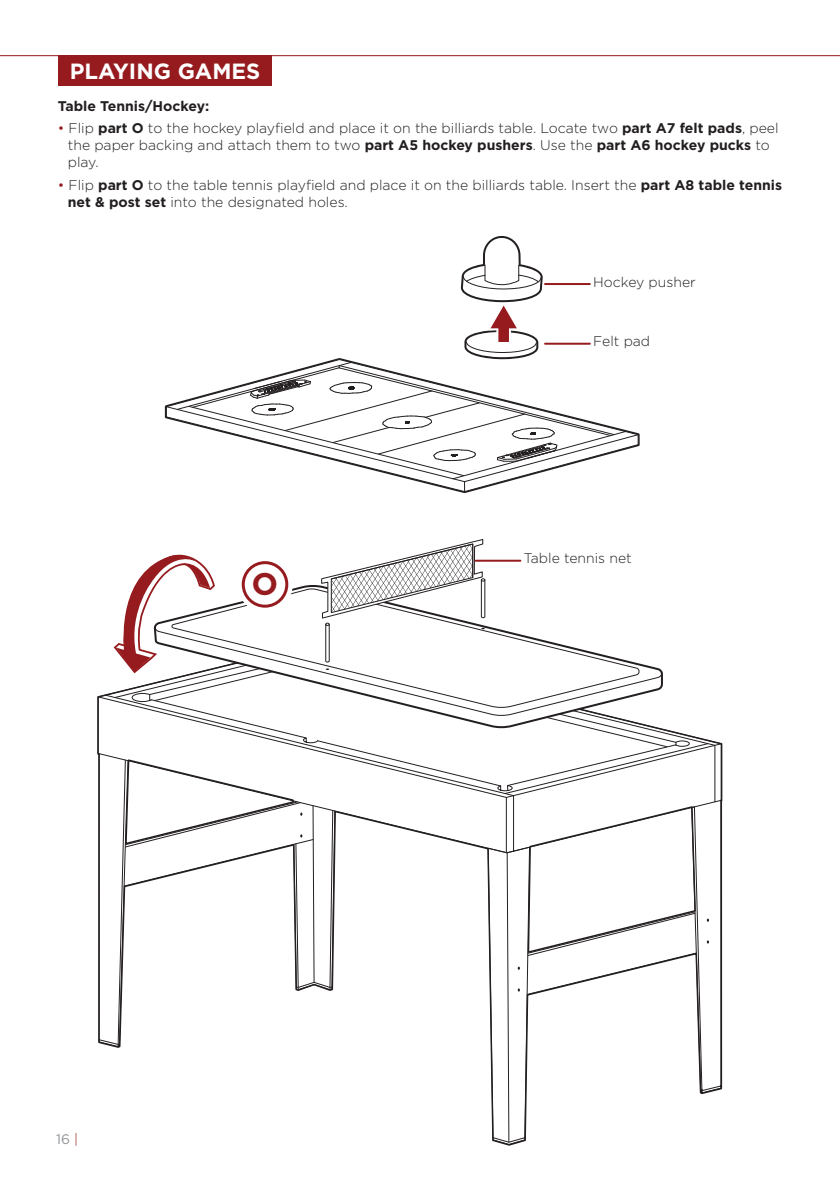
<style>
.page{position:relative;width:840px;height:1191px;background:#fff}
.page>*{position:absolute;margin:0;border:0;box-sizing:border-box;transform-origin:0 0}
.t1{font:700 22px "Gotham";color:#fff}
.t2{font:300 14px/16.8px "Gotham";color:#231f20}
.t3{font:700 14px "Gotham";color:#231f20}
.t4{font:13.8px "Gotham";color:#939598}
.s1{color:#961b1e}
.s2{font-weight:700}
.s3{font-weight:300;color:#961b1e}
</style>
<div class="page">
<div style="left:58px;top:56px;width:213px;height:30px;background:#961b1e"></div>
<hr style="left:0;top:55px;width:839px;height:1px;background:#961b1e">
<svg style="left:165px;top:236px;width:474px;height:255px"></svg>
<svg style="left:98px;top:539px;width:623px;height:606px"></svg>
<h1 class="t1" style="left:70px;top:56px;width:192px">PLAYING GAMES</h1>
<p class="t3" style="left:58px;top:96px;width:153px">Table Tennis/Hockey:</p>
<p class="t2" style="left:68px;top:120px;width:712px;text-indent:-10px"><span class="s1">•</span> Flip <span class="s2">part O</span> to the hockey playfield and place it on the billiards table. Locate two <span class="s2">part A7 felt pads</span>, peel the paper backing and attach them to two <span class="s2">part A5 hockey pushers</span>. Use the <span class="s2">part A6 hockey pucks</span> to play.</p>
<p class="t2" style="left:68px;top:176px;width:715px;text-indent:-10px"><span class="s1">•</span> Flip <span class="s2">part O</span> to the table tennis playfield and place it on the billiards table. Insert the <span class="s2">part A8 table tennis net &amp; post set</span> into the designated holes.</p>
<p class="t2" style="left:593px;top:273px;width:104px">Hockey pusher</p>
<p class="t2" style="left:593px;top:333px;width:58px">Felt pad</p>
<p class="t4" style="left:56px;top:1130px;width:23px">16 <span class="s3">|</span></p>
<p class="t2" style="left:523px;top:549px;width:109px">Table tennis net</p>
</div>
